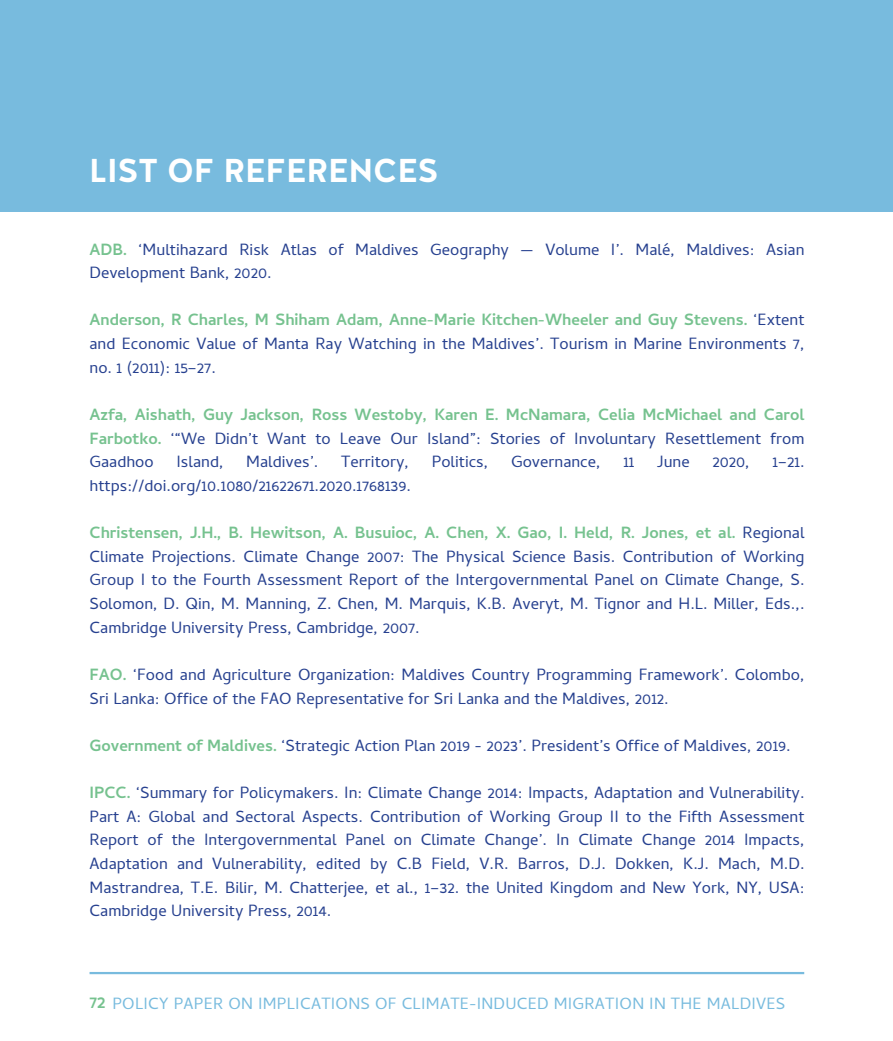
<style>
.page{position:relative;width:893px;height:1041px;background:#fff}
.page>*{position:absolute;margin:0;border:0;box-sizing:border-box;transform-origin:0 0}
.t1{font:700 33px "Halis GR";letter-spacing:-.02em;color:#fff}
.t2{font:16.5px/23.7px "Cambay";color:#26408f;text-align:justify}
.t3{font:700 16.5px/23.7px "Cambay";color:#76c28f;text-align:justify}
.t4{font:16.5px "Cambay";letter-spacing:.015em;color:#78bbde}
.s1{font-weight:700;color:#76c28f}
.s2{font-weight:400;color:#26408f}
.s3{font-weight:700;font-size:18px;color:#76c28f}
</style>
<div class="page">
<div style="left:0;top:0;width:892px;height:212px;background:#78bbde"></div>
<hr style="left:89px;top:972px;width:714px;height:2px;background:#78bbde">
<h1 class="t1" style="left:89px;top:149px;width:351px">LIST OF REFERENCES</h1>
<p class="t2" style="left:89px;top:237px;width:716px"><span class="s1">ADB.</span> ‘Multihazard Risk Atlas of Maldives Geography — Volume I’. Malé, Maldives: Asian<br>Development Bank, 2020.</p>
<p class="t2" style="left:89px;top:308px;width:716px"><span class="s1">Anderson, R Charles, M Shiham Adam, Anne-Marie Kitchen-Wheeler and Guy Stevens.</span> ‘Extent and Economic Value of Manta Ray Watching in the Maldives’. Tourism in Marine Environments 7, no. 1 (2011): 15–27.</p>
<p class="t3" style="left:89px;top:402px;width:716px">Azfa, Aishath, Guy Jackson, Ross Westoby, Karen E. McNamara, Celia McMichael and Carol Farbotko. <span class="s2">‘“We Didn’t Want to Leave Our Island”: Stories of Involuntary Resettlement from Gaadhoo</span></p>
<p class="t2" style="left:176px;top:450px;width:49px">Island,</p>
<p class="t2" style="left:246px;top:450px;width:74px">Maldives’.</p>
<p class="t2" style="left:341px;top:450px;width:69px">Territory,</p>
<p class="t2" style="left:431px;top:450px;width:58px">Politics,</p>
<p class="t2" style="left:511px;top:450px;width:91px">Governance,</p>
<p class="t2" style="left:623px;top:450px;width:13px">11</p>
<p class="t2" style="left:657px;top:450px;width:34px">June</p>
<p class="t2" style="left:712px;top:450px;width:39px">2020,</p>
<p class="t2" style="left:772px;top:450px;width:34px">1–21.</p>
<p class="t2" style="left:89px;top:473px;width:323px">https://doi.org/10.1080/21622671.2020.1768139.</p>
<p class="t2" style="left:89px;top:520px;width:716px"><span class="s1">Christensen, J.H., B. Hewitson, A. Busuioc, A. Chen, X. Gao, I. Held, R. Jones, et al.</span> Regional Climate Projections. Climate Change 2007: The Physical Science Basis. Contribution of Working Group I to the Fourth Assessment Report of the Intergovernmental Panel on Climate Change, S.<br>Solomon, D. Qin, M. Manning, Z. Chen, M. Marquis, K.B. Averyt, M. Tignor and H.L. Miller, Eds.,.<br>Cambridge University Press, Cambridge, 2007.</p>
<p class="t2" style="left:89px;top:662px;width:716px"><span class="s1">FAO.</span> ‘Food and Agriculture Organization: Maldives Country Programming Framework’. Colombo,<br>Sri Lanka: Office of the FAO Representative for Sri Lanka and the Maldives, 2012.</p>
<p class="t2" style="left:89px;top:733px;width:702px"><span class="s1">Government of Maldives.</span> ‘Strategic Action Plan 2019 - 2023’. President’s Office of Maldives, 2019.</p>
<h2 class="t2" style="left:89px;top:780px;width:716px"><span class="s1">IPCC.</span> ‘Summary for Policymakers. In: Climate Change 2014: Impacts, Adaptation and Vulnerability.<br>Part A: Global and Sectoral Aspects. Contribution of Working Group II to the Fifth Assessment Report of the Intergovernmental Panel on Climate Change’. In Climate Change 2014 Impacts, Adaptation and Vulnerability, edited by C.B Field, V.R. Barros, D.J. Dokken, K.J. Mach, M.D.<br>Mastrandrea, T.E. Bilir, M. Chatterjee, et al., 1–32. the United Kingdom and New York, NY, USA:<br>Cambridge University Press, 2014.</h2>
<p class="t4" style="left:89px;top:993px;width:697px"><span class="s3">72</span> POLICY PAPER ON IMPLICATIONS OF CLIMATE-INDUCED MIGRATION IN THE MALDIVES</p>
</div>
